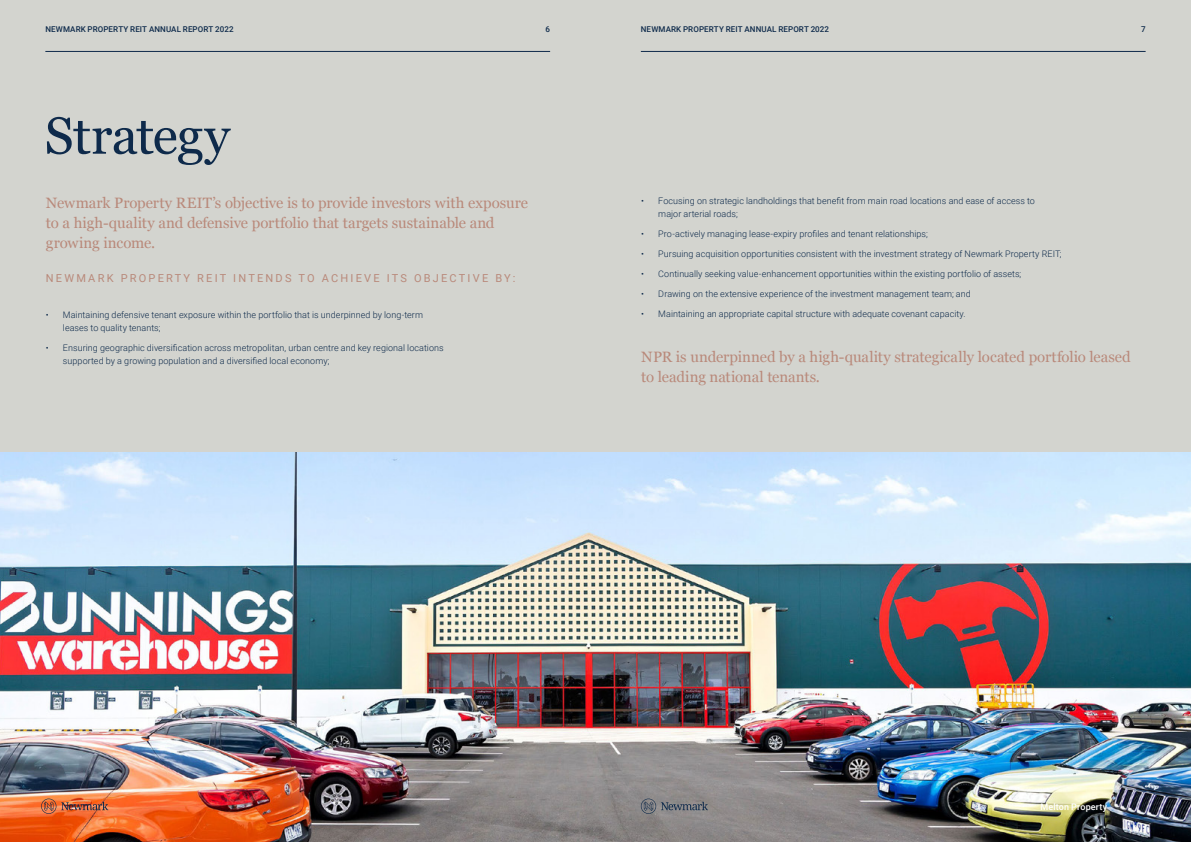
<style>
.page{position:relative;width:1191px;height:842px;background:#d1d2cd}
.page>*{position:absolute;margin:0;border:0;box-sizing:border-box;transform-origin:0 0}
.t1{font:52px "Georgia";letter-spacing:-.015em;color:#0e2a4b}
.t2{font:15px/20px "Georgia";letter-spacing:-.005em;color:#b9897a}
.t3{font:11px "Roboto";letter-spacing:.2em;color:#b9897a}
.t4{font:300 9px/13px "Roboto";letter-spacing:.005em;color:#0e2a4b}
.Body_copy{font:500 9px "Roboto";letter-spacing:.015em;color:#fff}
.t5{font:500 8px "Roboto";letter-spacing:.015em;color:#0e2a4b}
</style>
<div class="page">
<img style="left:0;top:453px;width:1191px;height:389px">
<hr style="left:45px;top:51px;width:505px;height:1px;background:#0e2a4b">
<hr style="left:641px;top:51px;width:504px;height:1px;background:#0e2a4b">
<svg style="left:41px;top:798px;width:67px;height:16px"></svg>
<svg style="left:641px;top:798px;width:67px;height:16px"></svg>
<p class="t5" style="left:45px;top:23px;width:190px">NEWMARK PROPERTY REIT ANNUAL REPORT 2022</p>
<p class="t5" style="left:545px;top:23px;width:6px">6</p>
<p class="t5" style="left:641px;top:23px;width:190px">NEWMARK PROPERTY REIT ANNUAL REPORT 2022</p>
<p class="t5" style="left:1141px;top:23px;width:6px">7</p>
<p class="t1" style="left:45px;top:98px;width:187px">Strategy</p>
<p class="t2" style="left:46px;top:192px;width:484px">Newmark Property REIT’s objective is to provide investors with exposure to a high-quality and defensive portfolio that targets sustainable and growing income.</p>
<p class="t3" style="left:46px;top:270px;width:471px">NEWMARK PROPERTY REIT INTENDS TO ACHIEVE ITS OBJECTIVE BY:</p>
<p class="t4" style="left:63px;top:308px;width:361px;text-indent:-17px">• Maintaining defensive tenant exposure within the portfolio that is underpinned by long-term leases to quality tenants;</p>
<p class="t4" style="left:63px;top:341px;width:382px;text-indent:-17px">• Ensuring geographic diversification across metropolitan, urban centre and key regional locations supported by a growing population and a diversified local economy;</p>
<p class="t4" style="left:658px;top:194px;width:378px;text-indent:-17px">• Focusing on strategic landholdings that benefit from main road locations and ease of access to major arterial roads;</p>
<p class="t4" style="left:641px;top:227px;width:288px">• Pro-actively managing lease-expiry profiles and tenant relationships;</p>
<p class="t4" style="left:641px;top:247px;width:422px">• Pursuing acquisition opportunities consistent with the investment strategy of Newmark Property REIT;</p>
<p class="t4" style="left:641px;top:267px;width:381px">• Continually seeking value-enhancement opportunities within the existing portfolio of assets;</p>
<p class="t4" style="left:641px;top:287px;width:331px">• Drawing on the extensive experience of the investment management team; and</p>
<p class="t4" style="left:641px;top:307px;width:326px">• Maintaining an appropriate capital structure with adequate covenant capacity.</p>
<p class="t2" style="left:641px;top:347px;width:491px">NPR is underpinned by a high-quality strategically located portfolio leased to leading national tenants.</p>
<p class="Body_copy" style="left:1040px;top:800px;width:68px">Melton Property</p>
</div>
